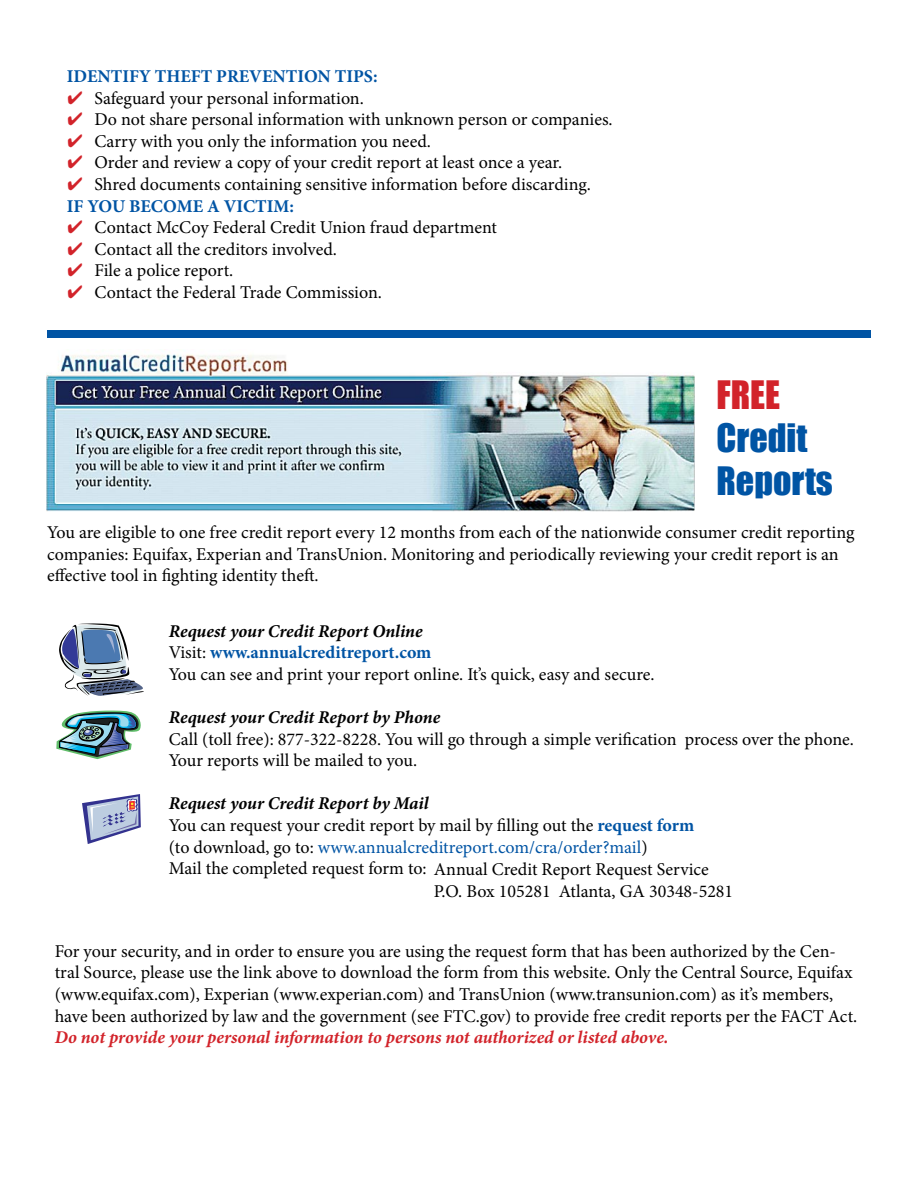
<style>
.page{position:relative;width:918px;height:1188px;background:#fff}
.page>*{position:absolute;margin:0;border:0;box-sizing:border-box;transform-origin:0 0}
.t1{font:36px/43.2px "Impact";color:#0054a4}
.t2{font:36px "Impact";color:#d2232a}
.t3{font:18px/21.6px "Minion Pro";color:#000}
.t4{font:italic 700 18px "Minion Pro";letter-spacing:-.005em;color:#d2232a}
.t5{font:italic 700 18px "Minion Pro";letter-spacing:-.005em;color:#000}
.t6{font:18px "Minion Pro";color:#0054a4}
.t7{font:700 18px "Minion Pro";color:#0054a4}
.t8{font:18px/21.6px "Zapf Dingbats ITC";color:#d2232a;text-align:justify}
.s1{font-weight:700;font-style:italic}
.s2{font-weight:700;color:#0054a4}
.s3{color:#000}
</style>
<div class="page">
<svg style="left:59px;top:623px;width:85px;height:73px"></svg>
<svg style="left:82px;top:794px;width:59px;height:50px"></svg>
<svg style="left:56px;top:711px;width:85px;height:48px"></svg>
<div style="left:47px;top:330px;width:824px;height:7px;background:#0054a4"></div>
<img style="left:46px;top:354px;width:648px;height:157px">
<p class="t7" style="left:67px;top:64px;width:312px">IDENTIFY THEFT PREVENTION TIPS:</p>
<p class="t3" style="left:94px;top:87px;width:520px">Safeguard your personal information.<br>Do not share personal information with unknown person or companies.<br>Carry with you only the information you need.<br>Order and review a copy of your credit report at least once a year.<br>Shred documents containing sensitive information before discarding.</p>
<p class="t7" style="left:67px;top:193px;width:229px">IF YOU BECOME A VICTIM:</p>
<p class="t3" style="left:94px;top:217px;width:404px">Contact McCoy Federal Credit Union fraud department Contact all the creditors involved.<br>File a police report.<br>Contact the Federal Trade Commission.</p>
<p class="t8" style="left:68px;top:87px;width:17px">✔ ✔ ✔ ✔ ✔</p>
<p class="t8" style="left:68px;top:216px;width:17px">✔ ✔ ✔ ✔</p>
<h1 class="t2" style="left:717px;top:373px;width:65px">FREE</h1>
<h1 class="t1" style="left:717px;top:416px;width:118px">Credit<br>Reports</h1>
<p class="t3" style="left:47px;top:521px;width:809px">You are eligible to one free credit report every 12 months from each of the nationwide consumer credit reporting companies: Equifax, Experian and TransUnion. Monitoring and periodically reviewing your credit report is an effective tool in fighting identity theft.</p>
<p class="t3" style="left:169px;top:620px;width:487px"><span class="s1">Request your Credit Report Online<br></span>Visit: <span class="s2">www.annualcreditreport.com<br></span>You can see and print your report online. It’s quick, easy and secure.</p>
<p class="t5" style="left:169px;top:704px;width:273px">Request your Credit Report by Phone</p>
<p class="t3" style="left:169px;top:728px;width:687px">Call (toll free): 877-322-8228. You will go through a simple verification process over the phone.<br>Your reports will be mailed to you.</p>
<p class="t5" style="left:169px;top:791px;width:261px">Request your Credit Report by Mail</p>
<p class="t3" style="left:169px;top:814px;width:527px">You can request your credit report by mail by filling out the <span class="s2">request form</span></p>
<p class="t6" style="left:169px;top:835px;width:480px"><span class="s3">(to download, go to:</span> www.annualcreditreport.com/cra/order?mail<span class="s3">)</span></p>
<p class="t3" style="left:169px;top:859px;width:542px">Mail the completed request form to: Annual Credit Report Request Service</p>
<p class="t3" style="left:434px;top:880px;width:301px">P.O. Box 105281 Atlanta, GA 30348-5281</p>
<p class="t3" style="left:55px;top:940px;width:804px">For your security, and in order to ensure you are using the request form that has been authorized by the Cen&shy;tral Source, please use the link above to download the form from this website. Only the Central Source, Equifax (www.equifax.com), Experian (www.experian.com) and TransUnion (www.transunion.com) as it’s members, have been authorized by law and the government (see FTC.gov) to provide free credit reports per the FACT Act.</p>
<p class="t4" style="left:55px;top:1025px;width:615px">Do not provide your personal information to persons not authorized or listed above.</p>
</div>
